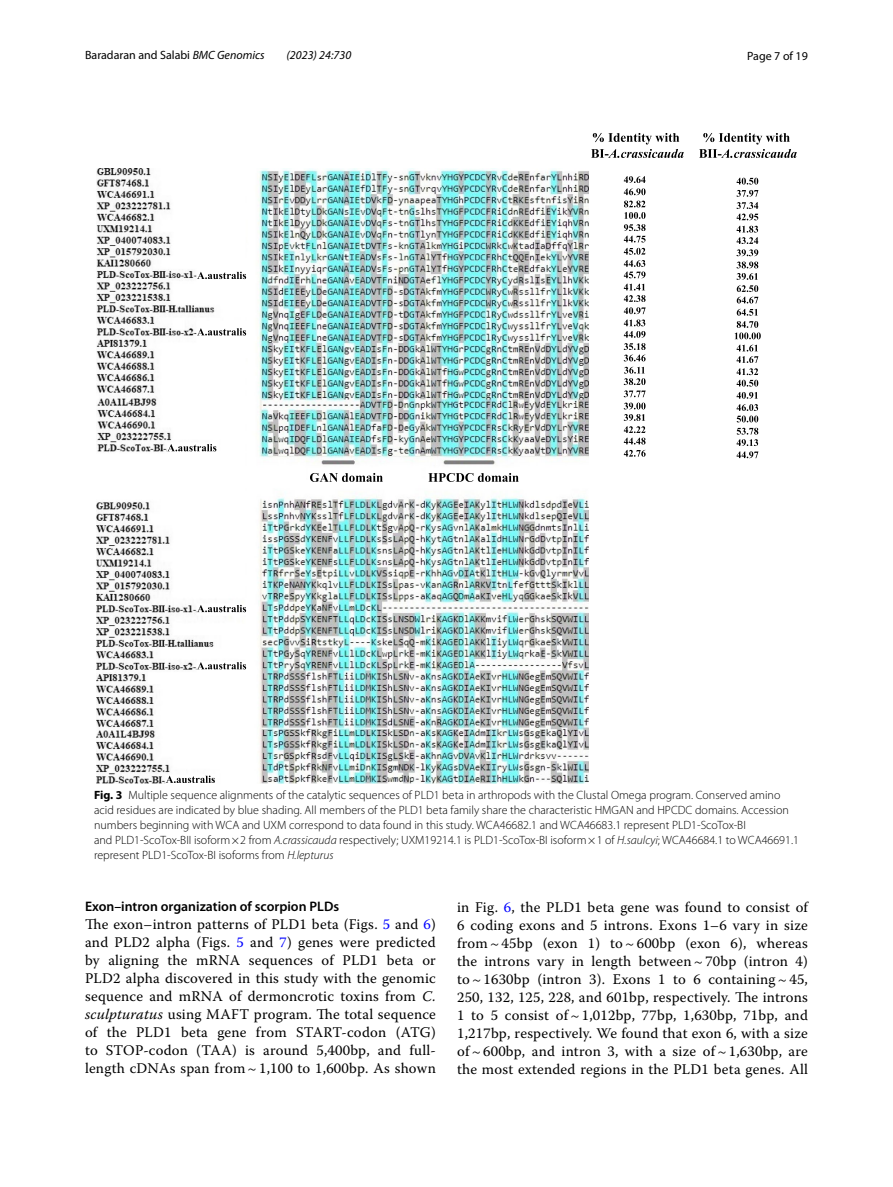
<style>
.page{position:relative;width:893px;height:1187px;background:#fff}
.page>*{position:absolute;margin:0;border:0;box-sizing:border-box;transform-origin:0 0}
.t1{font:14.7px/18px "Warnock Pro";letter-spacing:.015em;color:#000;text-align:justify}
.t2{font:600 13.8px "Myriad Pro";color:#000}
.t3{font:300 12px/15px "Myriad Pro";color:#000}
.t4{font:12px "Myriad Pro";color:#000}
.t5{font:italic 12px "Myriad Pro";color:#000}
.s1{font-style:italic}
.s2{font-weight:700}
.s3{color:#00f}
</style>
<div class="page">
<img style="left:96px;top:168px;width:493px;height:615px">
<svg style="left:591px;top:133px;width:93px;height:25px"></svg>
<svg style="left:699px;top:133px;width:98px;height:25px"></svg>
<svg style="left:624px;top:176px;width:21px;height:66px"></svg>
<svg style="left:624px;top:248px;width:21px;height:30px"></svg>
<svg style="left:624px;top:284px;width:22px;height:77px"></svg>
<svg style="left:624px;top:367px;width:22px;height:77px"></svg>
<svg style="left:624px;top:450px;width:22px;height:6px"></svg>
<svg style="left:737px;top:178px;width:21px;height:6px"></svg>
<svg style="left:736px;top:190px;width:22px;height:30px"></svg>
<svg style="left:736px;top:226px;width:22px;height:77px"></svg>
<svg style="left:737px;top:309px;width:20px;height:6px"></svg>
<svg style="left:734px;top:321px;width:27px;height:65px"></svg>
<svg style="left:737px;top:392px;width:21px;height:30px"></svg>
<svg style="left:737px;top:428px;width:21px;height:30px"></svg>
<svg style="left:310px;top:473px;width:73px;height:9px"></svg>
<svg style="left:428px;top:473px;width:91px;height:9px"></svg>
<svg style="left:197px;top:272px;width:49px;height:7px"></svg>
<svg style="left:197px;top:328px;width:49px;height:7px"></svg>
<svg style="left:167px;top:444px;width:49px;height:7px"></svg>
<svg style="left:197px;top:605px;width:49px;height:7px"></svg>
<svg style="left:197px;top:662px;width:49px;height:7px"></svg>
<svg style="left:166px;top:775px;width:49px;height:8px"></svg>
<p class="t4" style="left:85px;top:48px;width:181px">Baradaran and Salabi <span class="s1">BMC Genomics</span></p>
<p class="t5" style="left:287px;top:48px;width:66px">(2023) 24:730</p>
<p class="t4" style="left:747px;top:48px;width:62px">Page 7 of 19</p>
<p class="t3" style="left:94px;top:787px;width:706px"><span class="s2">Fig. 3</span> Multiple sequence alignments of the catalytic sequences of PLD1 beta in arthropods with the Clustal Omega program. Conserved amino acid residues are indicated by blue shading. All members of the PLD1 beta family share the characteristic HMGAN and HPCDC domains. Accession numbers beginning with WCA and UXM correspond to data found in this study. WCA46682.1 and WCA46683.1 represent PLD1-ScoTox-BI<br>and PLD1-ScoTox-BII isoform×2 from <span class="s1">A.crassicauda</span> respectively; UXM19214.1 is PLD1-ScoTox-BI isoform×1 of <span class="s1">H.saulcyi</span>; WCA46684.1 to WCA46691.1 represent PLD1-ScoTox-BI isoforms from <span class="s1">H.lepturus</span></p>
<p class="t2" style="left:85px;top:897px;width:256px">Exon–intron organization of scorpion PLDs</p>
<p class="t1" style="left:85px;top:915px;width:352px">The exon–intron patterns of PLD1 beta (Figs. <span class="s3">5</span> and <span class="s3">6</span>) and PLD2 alpha (Figs. <span class="s3">5</span> and <span class="s3">7</span>) genes were predicted by aligning the mRNA sequences of PLD1 beta or PLD2 alpha discovered in this study with the genomic sequence and mRNA of dermoncrotic toxins from <span class="s1">C. sculpturatus</span> using MAFT program. The total sequence of the PLD1 beta gene from START-codon (ATG) to STOP-codon (TAA) is around 5,400bp, and full&shy;length cDNAs span from ~1,100 to 1,600bp. As shown</p>
<p class="t1" style="left:457px;top:897px;width:352px">in Fig. <span class="s3">6</span>, the PLD1 beta gene was found to consist of 6 coding exons and 5 introns. Exons 1–6 vary in size from ~45bp (exon 1) to~600bp (exon 6), whereas the introns vary in length between~70bp (intron 4) to~1630bp (intron 3). Exons 1 to 6 containing~45, 250, 132, 125, 228, and 601bp, respectively. The introns 1 to 5 consist of~1,012bp, 77bp, 1,630bp, 71bp, and 1,217bp, respectively. We found that exon 6, with a size of~600bp, and intron 3, with a size of~1,630bp, are the most extended regions in the PLD1 beta genes. All</p>
</div>
